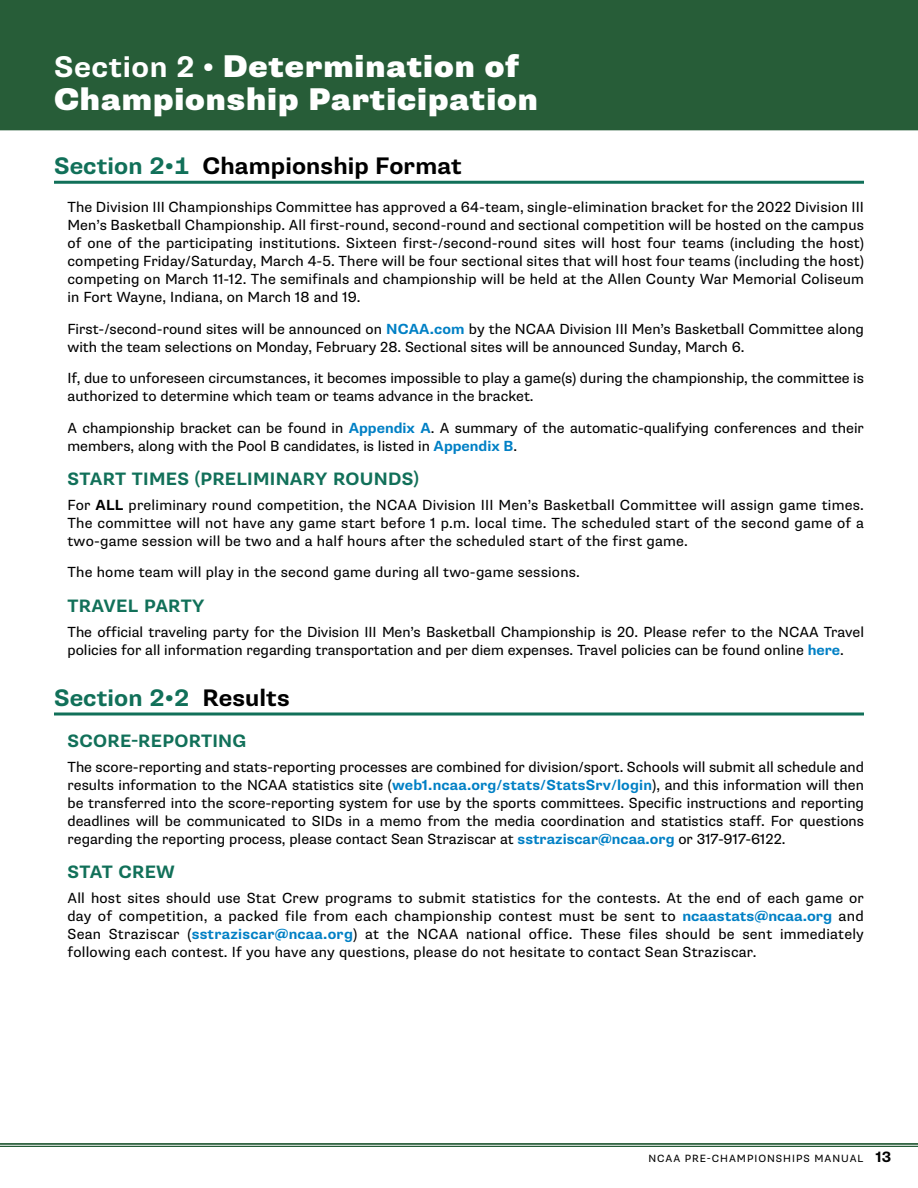
<style>
.page{position:relative;width:918px;height:1188px;background:#fff}
.page>*{position:absolute;margin:0;border:0;box-sizing:border-box;transform-origin:0 0}
.t1{font:900 31.5px/33px "Supria Sans";letter-spacing:.03em;color:#fff}
.t2{font:700 24px "Supria Sans";letter-spacing:.005em;color:#000}
.t3{font:700 24px "Supria Sans";letter-spacing:.005em;color:#117059}
.t4{font:700 18px "Supria Sans";letter-spacing:.015em;color:#117059}
.t5{font:14.7px/18px "Supria Sans";color:#000;text-align:justify}
.t6{font:10.5px "Supria Sans";letter-spacing:.095em;color:#000}
.s1{font-weight:700;font-size:30px}
.s2{color:#117059}
.s3{font-weight:700;color:#0080c5}
.s4{font-weight:700}
.s5{color:#000}
.s6{font-weight:700;font-size:15px}
</style>
<div class="page">
<hr style="left:54px;top:181px;width:810px;height:3px;background:#117059">
<svg style="left:54px;top:712px;width:810px;height:4px;background:#4c9382"></svg>
<div style="left:0;top:0;width:918px;height:130px;background:#275d38"></div>
<hr style="left:0;top:61px;width:918px;height:1px;background:#275d38">
<hr style="left:0;top:64px;width:918px;height:1px;background:#275d38">
<hr style="left:0;top:1144px;width:918px;height:1px;background:#275d38">
<hr style="left:0;top:1146px;width:918px;height:1px;background:#275d38">
<h1 class="t1" style="left:54px;top:50px;width:485px"><span class="s1">Section 2 •</span> Determination of<br>Championship Participation</h1>
<h1 class="t1" style="left:54px;top:80px;width:773px"><span class="s1">Section 1 •</span> Division ?? Organization Structure</h1>
<h2 class="t2" style="left:54px;top:151px;width:409px"><span class="s2">Section 2•1</span> Championship Format</h2>
<p class="t5" style="left:68px;top:198px;width:798px">The Division III Championships Committee has approved a 64-team, single-elimination bracket for the 2022 Division III Men’s Basketball Championship. All first-round, second-round and sectional competition will be hosted on the campus of one of the participating institutions. Sixteen first-/second-round sites will host four teams (including the host) competing Friday/Saturday, March 4-5. There will be four sectional sites that will host four teams (including the host) competing on March 11-12. The semifinals and championship will be held at the Allen County War Memorial Coliseum in Fort Wayne, Indiana, on March 18 and 19.</p>
<p class="t5" style="left:67px;top:320px;width:798px">First-/second-round sites will be announced on <span class="s3">NCAA.com</span> by the NCAA Division III Men’s Basketball Committee along with the team selections on Monday, February 28. Sectional sites will be announced Sunday, March 6.</p>
<p class="t5" style="left:67px;top:369px;width:798px">If, due to unforeseen circumstances, it becomes impossible to play a game(s) during the championship, the committee is authorized to determine which team or teams advance in the bracket.</p>
<p class="t5" style="left:67px;top:419px;width:798px">A championship bracket can be found in <span class="s3">Appendix A</span>. A summary of the automatic-qualifying conferences and their members, along with the Pool B candidates, is listed in <span class="s3">Appendix B</span>.</p>
<p class="t4" style="left:68px;top:468px;width:353px">START TIMES (PRELIMINARY ROUNDS)</p>
<p class="t5" style="left:67px;top:496px;width:798px">For <span class="s4">ALL</span> preliminary round competition, the NCAA Division III Men’s Basketball Committee will assign game times.<br>The committee will not have any game start before 1 p.m. local time. The scheduled start of the second game of a two-game session will be two and a half hours after the scheduled start of the first game.</p>
<p class="t5" style="left:67px;top:564px;width:514px">The home team will play in the second game during all two-game sessions.</p>
<p class="t4" style="left:68px;top:595px;width:138px">TRAVEL PARTY</p>
<p class="t5" style="left:68px;top:623px;width:798px">The official traveling party for the Division III Men’s Basketball Championship is 20. Please refer to the NCAA Travel policies for all information regarding transportation and per diem expenses. Travel policies can be found online <span class="s3">here</span>.</p>
<h2 class="t3" style="left:54px;top:683px;width:237px">Section 2•2 <span class="s5">Results</span></h2>
<p class="t4" style="left:68px;top:730px;width:180px">SCORE-REPORTING</p>
<p class="t5" style="left:68px;top:758px;width:798px">The score-reporting and stats-reporting processes are combined for division/sport. Schools will submit all schedule and results information to the NCAA statistics site (<span class="s3">web1.ncaa.org/stats/StatsSrv/login</span>), and this information will then be transferred into the score-reporting system for use by the sports committees. Specific instructions and reporting deadlines will be communicated to SIDs in a memo from the media coordination and statistics staff. For questions regarding the reporting process, please contact Sean Straziscar at <span class="s3">sstraziscar@ncaa.org</span> or 317-917-6122.</p>
<p class="t4" style="left:68px;top:861px;width:109px">STAT CREW</p>
<p class="t5" style="left:68px;top:889px;width:798px">All host sites should use Stat Crew programs to submit statistics for the contests. At the end of each game or day of competition, a packed file from each championship contest must be sent to <span class="s3">ncaastats@ncaa.org</span> and Sean Straziscar (<span class="s3">sstraziscar@ncaa.org</span>) at the NCAA national office. These files should be sent immediately following each contest. If you have any questions, please do not hesitate to contact Sean Straziscar.</p>
<p class="t6" style="left:648px;top:1152px;width:245px">NCAA PRE-CHAMPIONSHIPS MANUAL <span class="s6">13</span></p>
</div>
